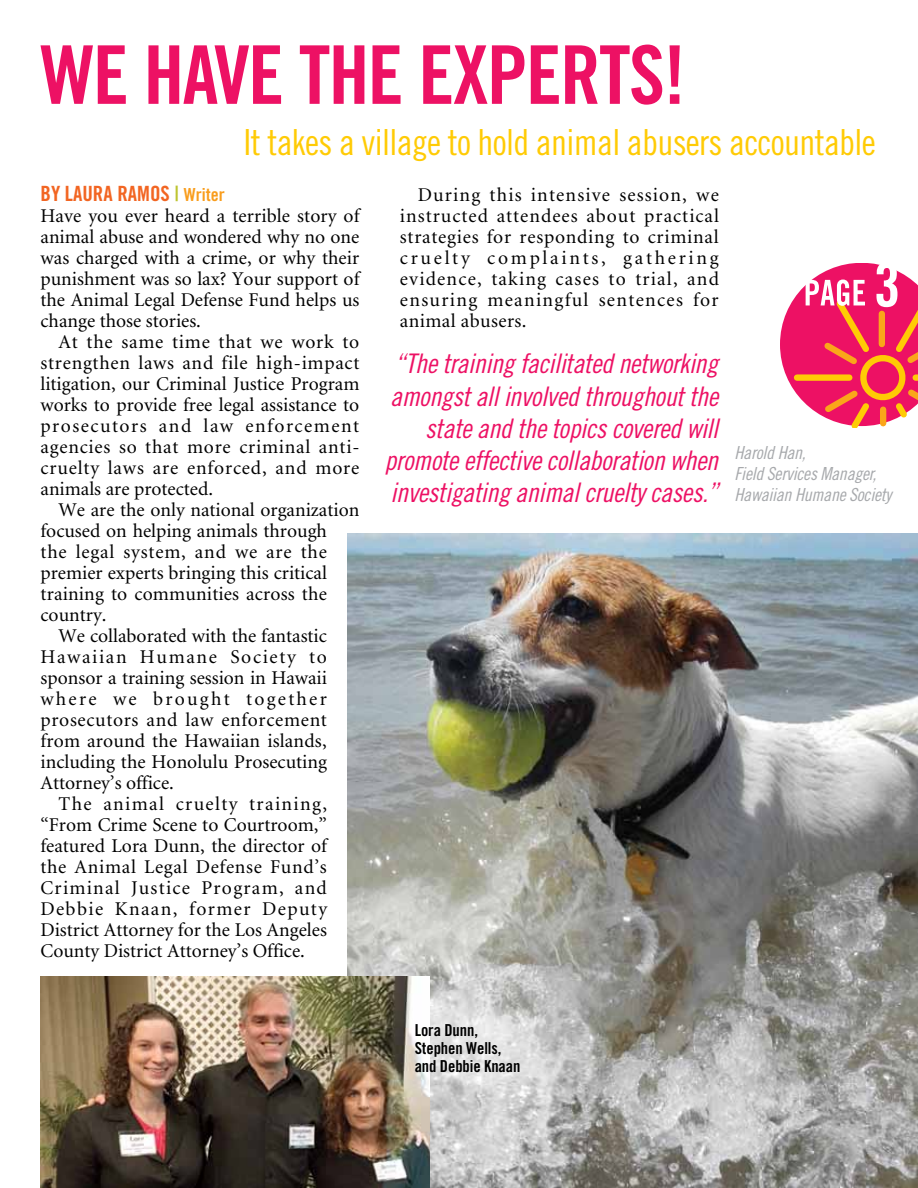
<style>
.page{position:relative;width:918px;height:1188px;background:#fff}
.page>*{position:absolute;margin:0;border:0;box-sizing:border-box;transform-origin:0 0}
.t1{font:81px "Trade Gothic LT Std Bd Cn 20";letter-spacing:-.02em;color:#ed1164}
.t2{font:36px "Trade Gothic LT Cond Eighteen";letter-spacing:-.02em;color:#ffcb05}
.t3{font:27px/32.2px "Trade Gothic LT Std Cn 18 Obl";letter-spacing:-.015em;color:#ed1164;text-align:right}
.t4{font:21px "Trade Gothic LT Std Bd Cn 20";color:#f26522}
.t5{font:19.5px/21px "Minion";color:#000;text-align:justify}
.t6{font:19.5px "Minion";letter-spacing:.035em;color:#000}
.t7{font:19.5px "Minion";letter-spacing:.07em;color:#000}
.t8{font:19.5px "Minion";letter-spacing:.045em;color:#000}
.t9{font:19.5px "Minion";letter-spacing:.065em;color:#000}
.t10{font:19.5px "Minion";letter-spacing:.085em;color:#000}
.t11{font:19.5px "Minion";letter-spacing:.115em;color:#000}
.t12{font:18px/21px "Trade Gothic LT Std Cn 18 Obl";letter-spacing:-.015em;color:#a7a9ac}
.t13{font:18px "Trade Gothic LT Std Bd Cn 20";color:#f99d1c}
.t14{font:16.5px/18px "Trade Gothic LT Std Bd Cn 20";letter-spacing:-.005em;color:#000}
.s1{font-size:21px;color:#bec531}
</style>
<div class="page">
<img style="left:347px;top:534px;width:571px;height:654px">
<svg style="left:780px;top:264px;width:138px;height:164px"></svg>
<img style="left:40px;top:976px;width:390px;height:212px">
<h1 class="t1" style="left:40px;top:26px;width:482px">We Have the experts</h1>
<h1 class="t1" style="left:663px;top:26px;width:24px">!</h1>
<h2 class="t2" style="left:244px;top:120px;width:634px">It takes a village to hold animal abusers accountable</h2>
<p class="t4" style="left:40px;top:181px;width:109px">By laura ramos</p>
<p class="t13" style="left:175px;top:184px;width:52px"><span class="s1">|</span> Writer</p>
<p class="t5" style="left:40px;top:206px;width:321px">Have you ever heard a terrible story of animal abuse and wondered why no one was charged with a crime, or why their punishment was so lax? Your support of the Animal Legal Defense Fund helps us change those stories.</p>
<p class="t5" style="left:40px;top:332px;width:321px;text-indent:18px">At the same time that we work to strengthen laws and file high-impact litigation, our Criminal Justice Program works to provide free legal assistance to prosecutors and law enforcement agencies so that more criminal anti&shy;cruelty laws are enforced, and more animals are protected.</p>
<p class="t5" style="left:58px;top:500px;width:302px">We are the only national organization</p>
<p class="t5" style="left:40px;top:521px;width:288px">focused on helping animals through</p>
<p class="t8" style="left:40px;top:542px;width:288px">the legal system, and we are the</p>
<p class="t5" style="left:40px;top:563px;width:288px">premier experts bringing this critical</p>
<p class="t5" style="left:40px;top:584px;width:288px">training to communities across the</p>
<p class="t5" style="left:40px;top:605px;width:67px">country.</p>
<p class="t5" style="left:58px;top:626px;width:270px">We collaborated with the fantastic</p>
<p class="t10" style="left:40px;top:647px;width:288px">Hawaiian Humane Society to</p>
<p class="t5" style="left:40px;top:668px;width:288px">sponsor a training session in Hawaii</p>
<p class="t11" style="left:40px;top:689px;width:288px">where we brought together</p>
<p class="t6" style="left:40px;top:710px;width:288px">prosecutors and law enforcement</p>
<p class="t5" style="left:40px;top:731px;width:288px">from around the Hawaiian islands,</p>
<p class="t5" style="left:40px;top:752px;width:288px">including the Honolulu Prosecuting</p>
<p class="t5" style="left:40px;top:773px;width:135px">Attorney’s office.</p>
<p class="t7" style="left:58px;top:794px;width:270px">The animal cruelty training,</p>
<p class="t5" style="left:40px;top:815px;width:288px">“From Crime Scene to Courtroom,”</p>
<p class="t5" style="left:40px;top:836px;width:288px">featured Lora Dunn, the director of</p>
<p class="t6" style="left:40px;top:857px;width:288px">the Animal Legal Defense Fund’s</p>
<p class="t9" style="left:40px;top:878px;width:288px">Criminal Justice Program, and</p>
<p class="t7" style="left:40px;top:899px;width:288px">Debbie Knaan, former Deputy</p>
<p class="t5" style="left:40px;top:920px;width:288px">District Attorney for the Los Angeles</p>
<p class="t5" style="left:40px;top:941px;width:266px">County District Attorney’s Office.</p>
<p class="t5" style="left:400px;top:185px;width:321px;text-indent:18px">During this intensive session, we instructed attendees about practical strategies for responding to criminal cruelty complaints, gathering evidence, taking cases to trial, and ensuring meaningful sentences for animal abusers.</p>
<h3 class="t3" style="left:384px;top:348px;width:335px">“The training facilitated networking amongst all involved throughout the state and the topics covered will promote effective collaboration when investigating animal cruelty cases.”</h3>
<p class="t12" style="left:735px;top:443px;width:158px">Harold Han,<br>Field Services Manager,<br>Hawaiian Humane Society</p>
<p class="t14" style="left:415px;top:1021px;width:107px">Lora Dunn,<br>Stephen Wells, and Debbie Knaan</p>
</div>
